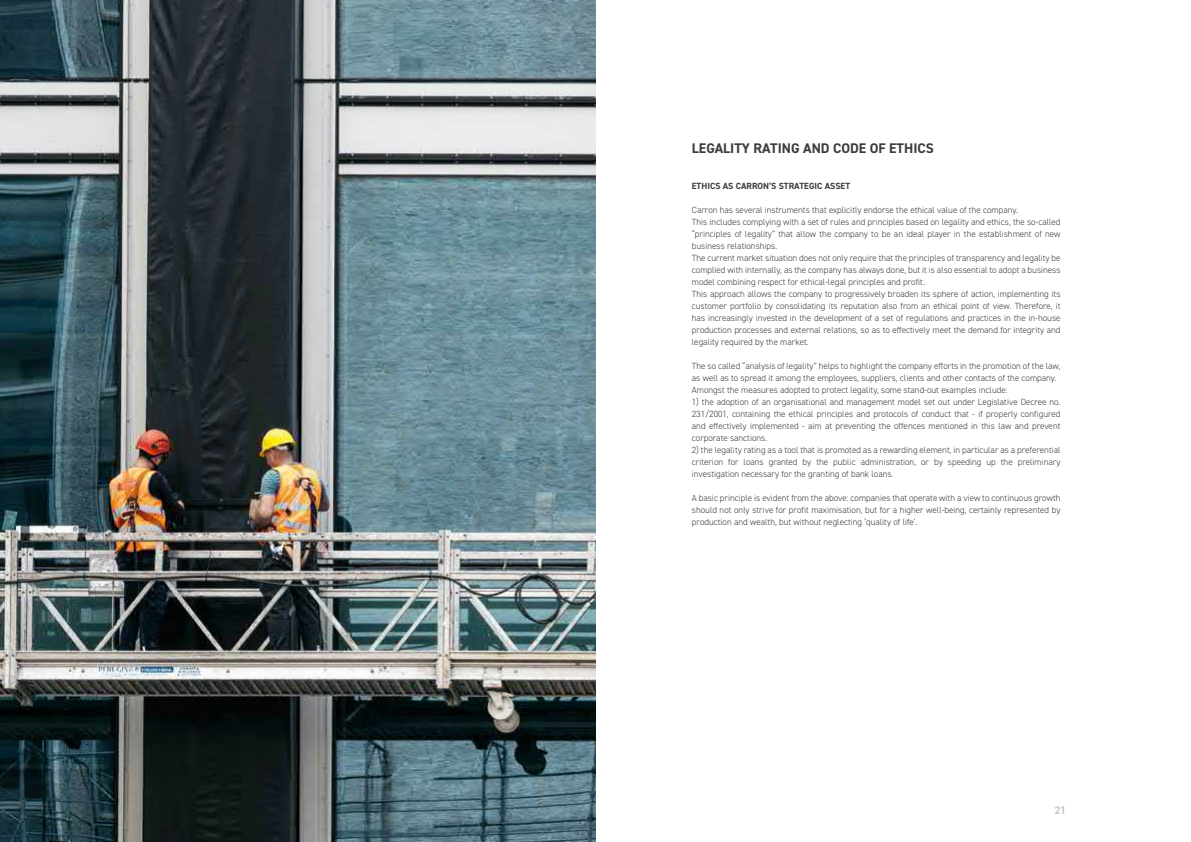
<style>
.page{position:relative;width:1191px;height:842px;background:#fff}
.page>*{position:absolute;margin:0;border:0;box-sizing:border-box;transform-origin:0 0}
.t1{font:700 14px "DIN2014";color:#3c3c3b}
.t2{font:700 11px "DIN2014";color:#c6c6c6}
.t3{font:300 9px/12px "DIN2014";color:#3c3c3b;text-align:justify}
.t4{font:700 9px "DIN2014";color:#3c3c3b}
</style>
<div class="page">
<img style="left:0;top:0;width:595px;height:842px">
<h1 class="t1" style="left:692px;top:138px;width:243px">LEGALITY RATING AND CODE OF ETHICS</h1>
<p class="t4" style="left:692px;top:180px;width:160px">ETHICS AS CARRON’S STRATEGIC ASSET</p>
<p class="t3" style="left:692px;top:204px;width:370px;text-align:left">Carron has several instruments that explicitly endorse the ethical value of the company.<br>This includes complying with a set of rules and principles based on legality and ethics, the so-called “principles of legality” that allow the company to be an ideal player in the establishment of new business relationships.<br>The current market situation does not only require that the principles of transparency and legality be complied with internally, as the company has always done, but it is also essential to adopt a business model combining respect for ethical-legal principles and profit.<br>This approach allows the company to progressively broaden its sphere of action, implementing its customer portfolio by consolidating its reputation also from an ethical point of view. Therefore, it has increasingly invested in the development of a set of regulations and practices in the in-house production processes and external relations, so as to effectively meet the demand for integrity and legality required by the market.</p>
<p class="t3" style="left:692px;top:360px;width:370px;text-align:left">The so called “analysis of legality” helps to highlight the company efforts in the promotion of the law, as well as to spread it among the employees, suppliers, clients and other contacts of the company.<br>Amongst the measures adopted to protect legality, some stand-out examples include:</p>
<p class="t3" style="left:692px;top:396px;width:370px">1) the adoption of an organisational and management model set out under Legislative Decree no.<br>231/2001, containing the ethical principles and protocols of conduct that - if properly configured and effectively implemented - aim at preventing the offences mentioned in this law and prevent corporate sanctions.</p>
<p class="t3" style="left:692px;top:444px;width:370px">2) the legality rating as a tool that is promoted as a rewarding element, in particular as a preferential criterion for loans granted by the public administration, or by speeding up the preliminary investigation necessary for the granting of bank loans.</p>
<p class="t3" style="left:692px;top:492px;width:370px">A basic principle is evident from the above: companies that operate with a view to continuous growth should not only strive for profit maximisation, but for a higher well-being, certainly represented by production and wealth, but without neglecting ‘quality of life’.</p>
<p class="t2" style="left:1054px;top:802px;width:13px">21</p>
</div>
